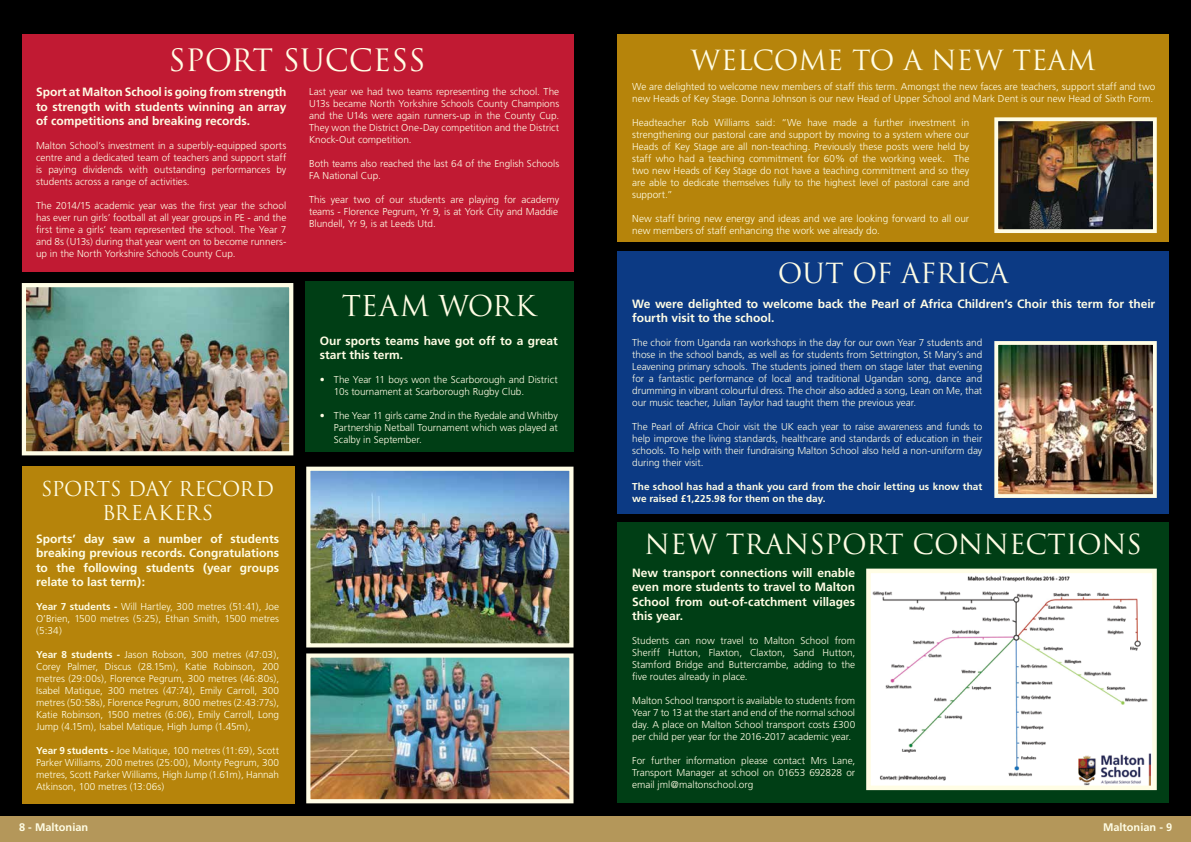
<style>
.page{position:relative;width:1191px;height:842px;background:#fff}
.page>*{position:absolute;margin:0;border:0;box-sizing:border-box;transform-origin:0 0}
.t1{font:30px "Trajan Pro";color:#fffde5}
.t2{font:28px "Trajan Pro";letter-spacing:.01em;color:#fffde5}
.t3{font:27px "Trajan Pro";color:#fffde5}
.t4{font:20px/24px "Trajan Pro";letter-spacing:-.015em;color:#fffde5;text-align:center}
.t5{font:700 12px/14.4px "Frutiger";letter-spacing:-.005em;color:#fffde5;text-align:justify}
.t6{font:700 11px "Frutiger";color:#fffde5}
.t7{font:300 10px/12px "Frutiger";color:#fffde5;text-align:justify}
.t8{font:700 10px/12px "Frutiger";letter-spacing:.005em;color:#fffde5}
.s1{font-weight:700}
</style>
<div class="page">
<div style="left:0;top:0;width:1191px;height:832px;background:#000"></div>
<div style="left:0;top:817px;width:1191px;height:25px;background:#b4975a"></div>
<div style="left:22px;top:34px;width:551px;height:238px;background:#c11a33"></div>
<div style="left:617px;top:34px;width:552px;height:208px;background:#b6840b"></div>
<div style="left:22px;top:466px;width:272px;height:337px;background:#b6840b"></div>
<div style="left:305px;top:281px;width:268px;height:171px;background:#003e15"></div>
<div style="left:617px;top:522px;width:552px;height:281px;background:#003e15"></div>
<div style="left:617px;top:251px;width:552px;height:262px;background:#0c3a84"></div>
<img style="left:872px;top:575px;width:278px;height:209px">
<div style="left:866px;top:569px;width:290px;height:221px;border:5px solid #fffde5"></div>
<img style="left:999px;top:346px;width:152px;height:147px">
<div style="left:994px;top:341px;width:162px;height:157px;border:4px solid #fffde5"></div>
<img style="left:999px;top:122px;width:152px;height:106px">
<div style="left:994px;top:117px;width:162px;height:116px;border:4px solid #fffde5"></div>
<img style="left:27px;top:288px;width:261px;height:162px">
<div style="left:22px;top:283px;width:271px;height:172px;border:4px solid #fffde5"></div>
<img style="left:311px;top:472px;width:257px;height:170px">
<div style="left:306px;top:467px;width:267px;height:180px;border:4px solid #fffde5"></div>
<img style="left:311px;top:658px;width:257px;height:140px">
<div style="left:306px;top:653px;width:267px;height:150px;border:4px solid #fffde5"></div>
<h1 class="t1" style="left:168px;top:41px;width:259px">SPORT SUCCESS</h1>
<p class="t5" style="left:36px;top:85px;width:252px">Sport at Malton School is going from strength to strength with students winning an array of competitions and breaking records.</p>
<p class="t7" style="left:36px;top:140px;width:252px">Malton School’s investment in a superbly-equipped sports centre and a dedicated team of teachers and support staff is paying dividends with outstanding performances by students across a range of activities.</p>
<p class="t7" style="left:36px;top:200px;width:252px">The 2014/15 academic year was the first year the school has ever run girls’ football at all year groups in PE - and the first time a girls’ team represented the school. The Year 7 and 8s (U13s) during that year went on to become runners&shy;up in the North Yorkshire Schools County Cup.</p>
<h3 class="t4" style="left:41px;top:476px;width:234px">SPORTS DAY RECORD<br>BREAKERS</h3>
<p class="t5" style="left:36px;top:532px;width:245px">Sports’ day saw a number of students breaking previous records. Congratulations to the following students (year groups relate to last term):</p>
<p class="t7" style="left:36px;top:601px;width:245px"><span class="s1">Year 7 students -</span> Will Hartley, 300 metres (51:41), Joe O’Brien, 1500 metres (5:25), Ethan Smith, 1500 metres (5:34)</p>
<p class="t7" style="left:36px;top:649px;width:245px"><span class="s1">Year 8 students -</span> Jason Robson, 300 metres (47:03), Corey Palmer, Discus (28.15m), Katie Robinson, 200 metres (29:00s), Florence Pegrum, 300 metres (46:80s), Isabel Matique, 300 metres (47:74), Emily Carroll, 300 metres (50:58s), Florence Pegrum, 800 metres (2:43:77s), Katie Robinson, 1500 metres (6:06), Emily Carroll, Long Jump (4.15m), Isabel Matique, High Jump (1.45m),</p>
<p class="t7" style="left:36px;top:745px;width:245px"><span class="s1">Year 9 students -</span> Joe Matique, 100 metres (11:69), Scott Parker Williams, 200 metres (25:00), Monty Pegrum, 300 metres, Scott Parker Williams, High Jump (1.61m), Hannah Atkinson, 100 metres (13:06s)</p>
<p class="t7" style="left:309px;top:86px;width:252px">Last year we had two teams representing the school. The U13s became North Yorkshire Schools County Champions and the U14s were again runners-up in the County Cup.<br>They won the District One-Day competition and the District Knock-Out competition.</p>
<p class="t7" style="left:309px;top:158px;width:252px">Both teams also reached the last 64 of the English Schools<br>FA National Cup.</p>
<p class="t7" style="left:309px;top:194px;width:252px">This year two of our students are playing for academy teams - Florence Pegrum, Yr 9, is at York City and Maddie Blundell, Yr 9, is at Leeds Utd.</p>
<h2 class="t2" style="left:342px;top:288px;width:195px">TEAM WORK</h2>
<p class="t5" style="left:320px;top:333px;width:239px">Our sports teams have got off to a great start this term.</p>
<p class="t7" style="left:334px;top:374px;width:225px;text-indent:-14px">• The Year 11 boys won the Scarborough and District<br>10s tournament at Scarborough Rugby Club.</p>
<p class="t7" style="left:334px;top:410px;width:225px;text-indent:-14px">• The Year 11 girls came 2nd in the Ryedale and Whitby Partnership Netball Tournament which was played at Scalby in September.</p>
<h3 class="t3" style="left:691px;top:43px;width:406px">WELCOME TO A NEW TEAM</h3>
<p class="t7" style="left:632px;top:81px;width:524px">We are delighted to welcome new members of staff this term. Amongst the new faces are teachers, support staff and two new Heads of Key Stage. Donna Johnson is our new Head of Upper School and Mark Dent is our new Head of Sixth Form.</p>
<p class="t7" style="left:632px;top:117px;width:339px">Headteacher Rob Williams said: “We have made a further investment in strengthening our pastoral care and support by moving to a system where our Heads of Key Stage are all non-teaching. Previously these posts were held by staff who had a teaching commitment for 60% of the working week. The two new Heads of Key Stage do not have a teaching commitment and so they are able to dedicate themselves fully to the highest level of pastoral care and support.”</p>
<p class="t7" style="left:632px;top:213px;width:338px">New staff bring new energy and ideas and we are looking forward to all our new members of staff enhancing the work we already do.</p>
<h3 class="t3" style="left:778px;top:256px;width:232px">OUT OF AFRICA</h3>
<p class="t5" style="left:632px;top:296px;width:524px">We were delighted to welcome back the Pearl of Africa Children’s Choir this term for their fourth visit to the school.</p>
<p class="t7" style="left:632px;top:337px;width:352px">The choir from Uganda ran workshops in the day for our own Year 7 students and those in the school bands, as well as for students from Settrington, St Mary’s and Leavening primary schools. The students joined them on stage later that evening for a fantastic performance of local and traditional Ugandan song, dance and drumming in vibrant colourful dress. The choir also added a song, Lean on Me, that our music teacher, Julian Taylor had taught them the previous year.</p>
<p class="t7" style="left:632px;top:421px;width:352px">The Pearl of Africa Choir visit the UK each year to raise awareness and funds to help improve the living standards, healthcare and standards of education in their schools. To help with their fundraising Malton School also held a non-uniform day during their visit.</p>
<p class="t8" style="left:632px;top:481px;width:352px">The school has had a thank you card from the choir letting us know that we raised £1,225.98 for them on the day.</p>
<h3 class="t3" style="left:644px;top:527px;width:499px">NEW TRANSPORT CONNECTIONS</h3>
<p class="t5" style="left:632px;top:566px;width:224px">New transport connections will enable even more students to travel to Malton School from out-of-catchment villages this year.</p>
<p class="t7" style="left:632px;top:635px;width:224px">Students can now travel to Malton School from Sheriff Hutton, Flaxton, Claxton, Sand Hutton, Stamford Bridge and Buttercrambe, adding to the five routes already in place.</p>
<p class="t7" style="left:632px;top:695px;width:224px">Malton School transport is available to students from Year 7 to 13 at the start and end of the normal school day. A place on Malton School transport costs £300 per child per year for the 2016-2017 academic year.</p>
<p class="t7" style="left:632px;top:755px;width:224px">For further information please contact Mrs Lane, Transport Manager at school on 01653 692828 or email jml@maltonschool.org</p>
<p class="t6" style="left:19px;top:820px;width:71px">8 - Maltonian</p>
<p class="t6" style="left:1103px;top:820px;width:71px">Maltonian - 9</p>
</div>
